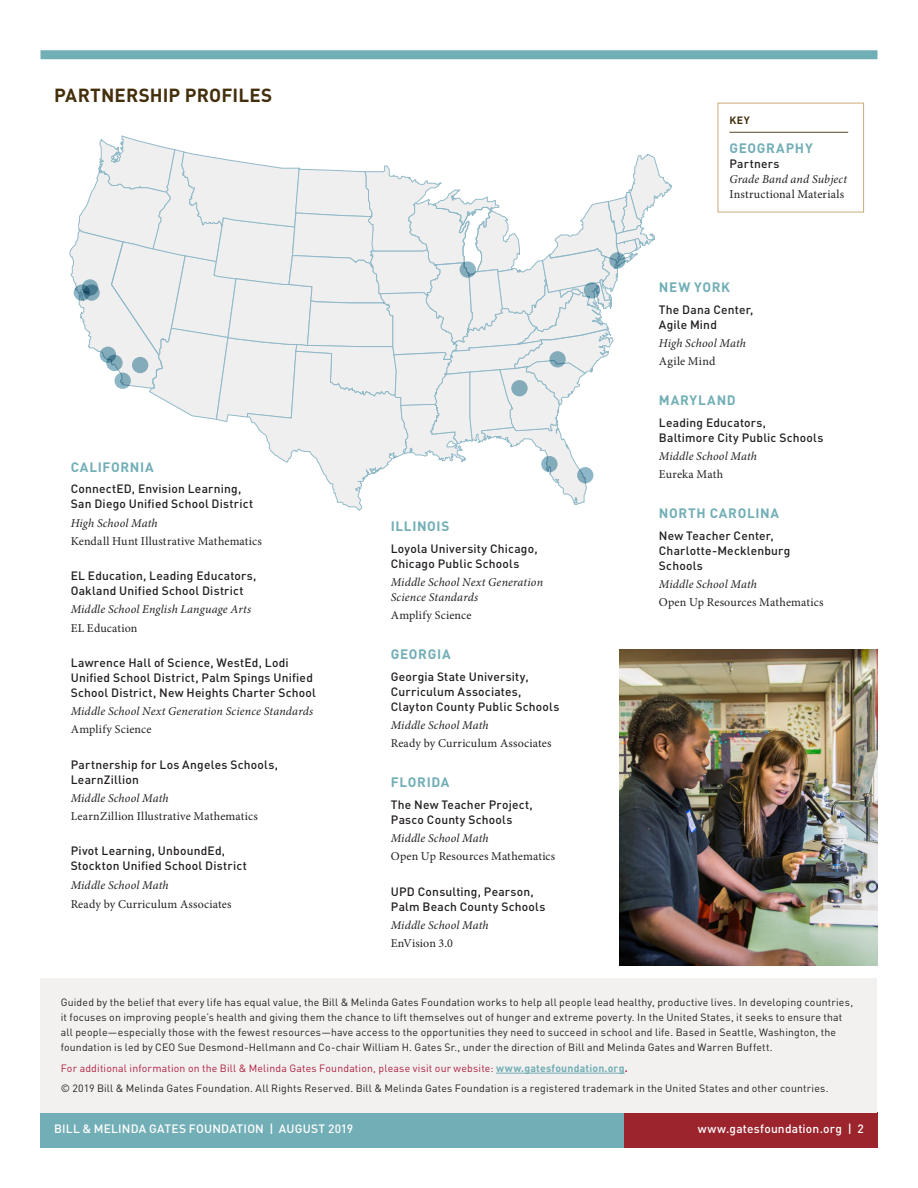
<style>
.page{position:relative;width:918px;height:1188px;background:#fff}
.page>*{position:absolute;margin:0;border:0;box-sizing:border-box;transform-origin:0 0}
.Body_Headline{font:700 18.75px "DIN Pro";letter-spacing:.01em;color:#432f0c}
.Chart_-_Geography{font:700 13.5px "DIN Pro";letter-spacing:.05em;color:#72aeb6}
.Chart_-_Partners{font:500 12px/15px "DIN Pro";letter-spacing:.015em;color:#231f20}
.Chart_-_Grade_Subjec{font:italic 12px/15px "Minion Pro";letter-spacing:.015em;color:#231f20}
.Chart_-_Materials{font:12px "Minion Pro";letter-spacing:.015em;color:#231f20}
.t1{font:500 12px "DIN Pro";letter-spacing:.015em;color:#fff}
.footnote_no_line{font:10.5px/15px "DIN Pro";letter-spacing:.015em;color:#231f20}
.footnote_no_line-2{font:10.5px "DIN Pro";letter-spacing:.015em;color:#ad1f40}
.Chart_Title{font:700 10.5px "DIN Pro";color:#432f0c}
.s1{font-weight:700;color:#72aeb6}
.s2{font-weight:700}
</style>
<div class="page">
<div style="left:240px;top:1112px;width:638px;height:36px;background:#9b242d"></div>
<div style="left:40px;top:1112px;width:584px;height:36px;background:#72aeb6"></div>
<div style="left:40px;top:50px;width:838px;height:9px;background:#72aeb6"></div>
<div style="left:40px;top:978px;width:838px;height:134px;background:#f2f1ef"></div>
<hr style="left:496px;top:1073px;width:129px;height:1px;background:#72aeb6">
<svg style="left:70px;top:136px;width:602px;height:374px"></svg>
<svg style="left:460px;top:261px;width:16px;height:17px"></svg>
<svg style="left:609px;top:252px;width:17px;height:17px"></svg>
<svg style="left:584px;top:282px;width:16px;height:16px"></svg>
<svg style="left:549px;top:351px;width:17px;height:17px"></svg>
<svg style="left:511px;top:380px;width:17px;height:16px"></svg>
<svg style="left:577px;top:467px;width:16px;height:16px"></svg>
<svg style="left:541px;top:456px;width:17px;height:16px"></svg>
<svg style="left:114px;top:373px;width:17px;height:16px"></svg>
<div style="left:132px;top:357px;width:16px;height:16px;background:#84abba;border-radius:50%"></div>
<svg style="left:106px;top:355px;width:17px;height:16px"></svg>
<svg style="left:100px;top:347px;width:16px;height:16px"></svg>
<svg style="left:74px;top:284px;width:16px;height:17px"></svg>
<svg style="left:82px;top:279px;width:16px;height:17px"></svg>
<svg style="left:83px;top:284px;width:17px;height:17px"></svg>
<div style="left:718px;top:103px;width:146px;height:109px;border:1px solid #ceaa78"></div>
<hr style="left:729px;top:132px;width:119px;height:1px;background:#59452a">
<img style="left:620px;top:649px;width:258px;height:317px">
<p class="Body_Headline" style="left:54px;top:80px;width:220px">PARTNERSHIP PROFILES</p>
<p class="Chart_-_Geography" style="left:71px;top:456px;width:84px">CALIFORNIA</p>
<p class="Chart_-_Partners" style="left:71px;top:481px;width:184px">ConnectED, Envision Learning,<br>San Diego Unified School District</p>
<p class="Chart_-_Grade_Subjec" style="left:71px;top:515px;width:89px">High School Math</p>
<p class="Chart_-_Materials" style="left:71px;top:533px;width:193px">Kendall Hunt Illustrative Mathematics</p>
<p class="Chart_-_Partners" style="left:71px;top:567px;width:187px">EL Education, Leading Educators,<br>Oakland Unified School District</p>
<p class="Chart_-_Grade_Subjec" style="left:71px;top:602px;width:182px">Middle School English Language Arts</p>
<p class="Chart_-_Materials" style="left:71px;top:620px;width:68px">EL Education</p>
<p class="Chart_-_Partners" style="left:71px;top:654px;width:247px">Lawrence Hall of Science, WestEd, Lodi<br>Unified School District, Palm Spings Unified<br>School District, New Heights Charter School</p>
<p class="Chart_-_Grade_Subjec" style="left:71px;top:704px;width:244px">Middle School Next Generation Science Standards</p>
<p class="Chart_-_Materials" style="left:71px;top:721px;width:82px">Amplify Science</p>
<p class="Chart_-_Partners" style="left:71px;top:756px;width:209px">Partnership for Los Angeles Schools,<br>LearnZillion</p>
<p class="Chart_-_Grade_Subjec" style="left:71px;top:790px;width:100px">Middle School Math</p>
<p class="Chart_-_Materials" style="left:71px;top:808px;width:189px">LearnZillion Illustrative Mathematics</p>
<p class="Chart_-_Partners" style="left:71px;top:843px;width:178px">Pivot Learning, UnboundEd,<br>Stockton Unified School District</p>
<p class="Chart_-_Grade_Subjec" style="left:71px;top:877px;width:100px">Middle School Math</p>
<p class="Chart_-_Materials" style="left:71px;top:896px;width:162px">Ready by Curriculum Associates</p>
<p class="Chart_-_Geography" style="left:391px;top:516px;width:60px">ILLINOIS</p>
<p class="Chart_-_Partners" style="left:391px;top:540px;width:148px">Loyola University Chicago,<br>Chicago Public Schools</p>
<p class="Chart_-_Grade_Subjec" style="left:391px;top:575px;width:154px">Middle School Next Generation<br>Science Standards</p>
<p class="Chart_-_Materials" style="left:391px;top:607px;width:82px">Amplify Science</p>
<p class="Chart_-_Geography" style="left:391px;top:644px;width:61px">GEORGIA</p>
<p class="Chart_-_Partners" style="left:391px;top:668px;width:170px">Georgia State University,<br>Curriculum Associates,<br>Clayton County Public Schools</p>
<p class="Chart_-_Grade_Subjec" style="left:391px;top:718px;width:100px">Middle School Math</p>
<p class="Chart_-_Materials" style="left:391px;top:735px;width:162px">Ready by Curriculum Associates</p>
<p class="Chart_-_Geography" style="left:391px;top:772px;width:60px">FLORIDA</p>
<p class="Chart_-_Partners" style="left:391px;top:796px;width:144px">The New Teacher Project,<br>Pasco County Schools</p>
<p class="Chart_-_Grade_Subjec" style="left:391px;top:831px;width:100px">Middle School Math</p>
<p class="Chart_-_Materials" style="left:391px;top:848px;width:166px">Open Up Resources Mathematics</p>
<p class="Chart_-_Partners" style="left:391px;top:883px;width:156px">UPD Consulting, Pearson,<br>Palm Beach County Schools</p>
<p class="Chart_-_Grade_Subjec" style="left:391px;top:917px;width:100px">Middle School Math</p>
<p class="Chart_-_Materials" style="left:391px;top:935px;width:64px">EnVision 3.0</p>
<p class="Chart_Title" style="left:729px;top:112px;width:22px">KEY</p>
<p class="Chart_-_Geography" style="left:729px;top:137px;width:85px">GEOGRAPHY</p>
<p class="Chart_-_Partners" style="left:729px;top:155px;width:51px">Partners</p>
<p class="Chart_-_Grade_Subjec" style="left:729px;top:172px;width:119px">Grade Band and Subject</p>
<p class="Chart_-_Materials" style="left:729px;top:186px;width:116px">Instructional Materials</p>
<p class="Chart_-_Geography" style="left:659px;top:277px;width:73px">NEW YORK</p>
<p class="Chart_-_Partners" style="left:659px;top:301px;width:96px">The Dana Center,<br>Agile Mind</p>
<p class="Chart_-_Grade_Subjec" style="left:659px;top:336px;width:89px">High School Math</p>
<p class="Chart_-_Materials" style="left:659px;top:354px;width:58px">Agile Mind</p>
<p class="Chart_-_Geography" style="left:659px;top:390px;width:78px">MARYLAND</p>
<p class="Chart_-_Partners" style="left:659px;top:414px;width:166px">Leading Educators,<br>Baltimore City Public Schools</p>
<p class="Chart_-_Grade_Subjec" style="left:659px;top:449px;width:100px">Middle School Math</p>
<p class="Chart_-_Materials" style="left:659px;top:467px;width:66px">Eureka Math</p>
<p class="Chart_-_Geography" style="left:659px;top:503px;width:122px">NORTH CAROLINA</p>
<p class="Chart_-_Partners" style="left:659px;top:527px;width:133px">New Teacher Center,<br>Charlotte-Mecklenburg<br>Schools</p>
<p class="Chart_-_Grade_Subjec" style="left:659px;top:577px;width:100px">Middle School Math</p>
<p class="Chart_-_Materials" style="left:659px;top:595px;width:166px">Open Up Resources Mathematics</p>
<p class="footnote_no_line" style="left:61px;top:994px;width:794px">Guided by the belief that every life has equal value, the Bill &amp; Melinda Gates Foundation works to help all people lead healthy, productive lives. In developing countries, it focuses on improving people’s health and giving them the chance to lift themselves out of hunger and extreme poverty. In the United States, it seeks to ensure that all people—especially those with the fewest resources—have access to the opportunities they need to succeed in school and life. Based in Seattle, Washington, the foundation is led by CEO Sue Desmond-Hellmann and Co-chair William H. Gates Sr., under the direction of Bill and Melinda Gates and Warren Buffett.</p>
<p class="footnote_no_line-2" style="left:61px;top:1060px;width:568px">For additional information on the Bill &amp; Melinda Gates Foundation, please visit our website: <span class="s1">www.gatesfoundation.org</span><span class="s2">.</span></p>
<p class="footnote_no_line" style="left:61px;top:1080px;width:769px">© 2019 Bill &amp; Melinda Gates Foundation. All Rights Reserved. Bill &amp; Melinda Gates Foundation is a registered trademark in the United States and other countries.</p>
<p class="t1" style="left:54px;top:1120px;width:301px">BILL &amp; MELINDA GATES FOUNDATION | AUGUST 2019</p>
<p class="t1" style="left:698px;top:1120px;width:168px">www.gatesfoundation.org | 2</p>
</div>
